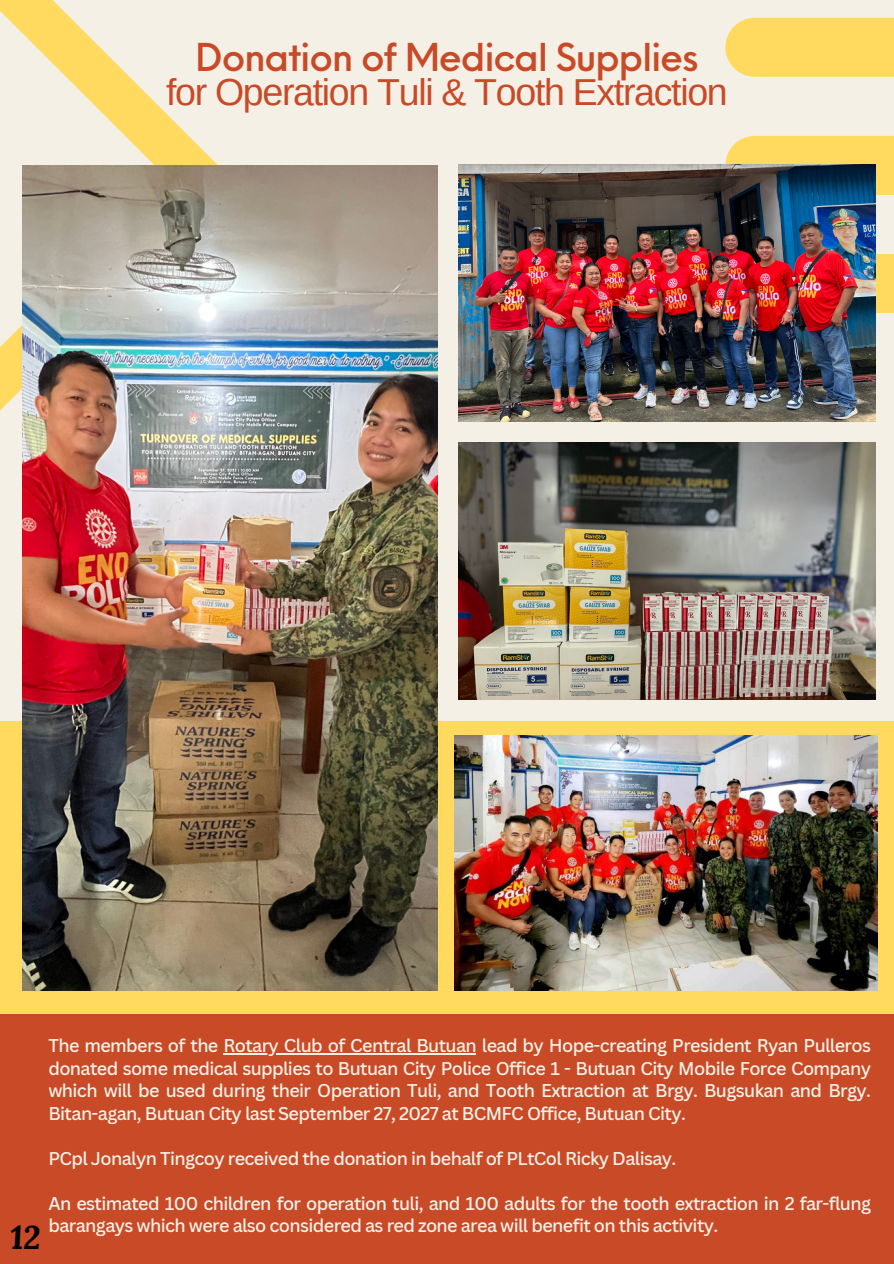
<style>
.page{position:relative;width:894px;height:1264px;background:#fff}
.page>*{position:absolute;margin:0;border:0;box-sizing:border-box;transform-origin:0 0}
.t1{font:37.5px "Arimo";letter-spacing:-.035em;color:#c84a27}
.t2{font:500 37.5px "Neue Einstellung";letter-spacing:-.035em;color:#c84a27}
.t3{font:italic 700 32.85px "Lora";color:#000}
.t4{font:500 18px/22.5px "Canva Sans";letter-spacing:-.035em;color:#f4f0e6;text-align:justify}
</style>
<div class="page">
<div style="left:0;top:0;width:893px;height:1263px;background:#f4f0e6"></div>
<div style="left:0;top:1013px;width:893px;height:250px;background:#c84a27"></div>
<svg style="left:0;top:0;width:218px;height:411px"></svg>
<div style="left:0;top:721px;width:893px;height:292px;background:#ffda5f"></div>
<div style="left:725px;top:18px;width:168px;height:59px;background:#ffda5f"></div>
<div style="left:725px;top:136px;width:168px;height:59px;background:#ffda5f"></div>
<svg style="left:875px;top:254px;width:18px;height:58px"></svg>
<img style="left:458px;top:164px;width:417px;height:257px">
<img style="left:458px;top:443px;width:417px;height:256px">
<img style="left:22px;top:165px;width:416px;height:825px">
<img style="left:455px;top:736px;width:421px;height:254px">
<hr style="left:223px;top:1053px;width:253px;height:1px;background:#f4f0e6">
<h1 class="t2" style="left:195px;top:24px;width:504px">Donation of Medical Supplies</h1>
<h1 class="t1" style="left:166px;top:71px;width:563px">for Operation Tuli &amp; Tooth Extraction</h1>
<h2 class="t3" style="left:10px;top:1215px;width:32px">12</h2>
<p class="t4" style="left:48px;top:1034px;width:823px">The members of the Rotary Club of Central Butuan lead by Hope-creating President Ryan Pulleros donated some medical supplies to Butuan City Police Office 1 - Butuan City Mobile Force Company which will be used during their Operation Tuli, and Tooth Extraction at Brgy. Bugsukan and Brgy.<br>Bitan-agan, Butuan City last September 27, 2027 at BCMFC Office, Butuan City.</p>
<p class="t4" style="left:48px;top:1146px;width:629px">PCpl Jonalyn Tingcoy received the donation in behalf of PLtCol Ricky Dalisay.</p>
<p class="t4" style="left:48px;top:1191px;width:823px">An estimated 100 children for operation tuli, and 100 adults for the tooth extraction in 2 far-flung barangays which were also considered as red zone area will benefit on this activity.</p>
</div>
